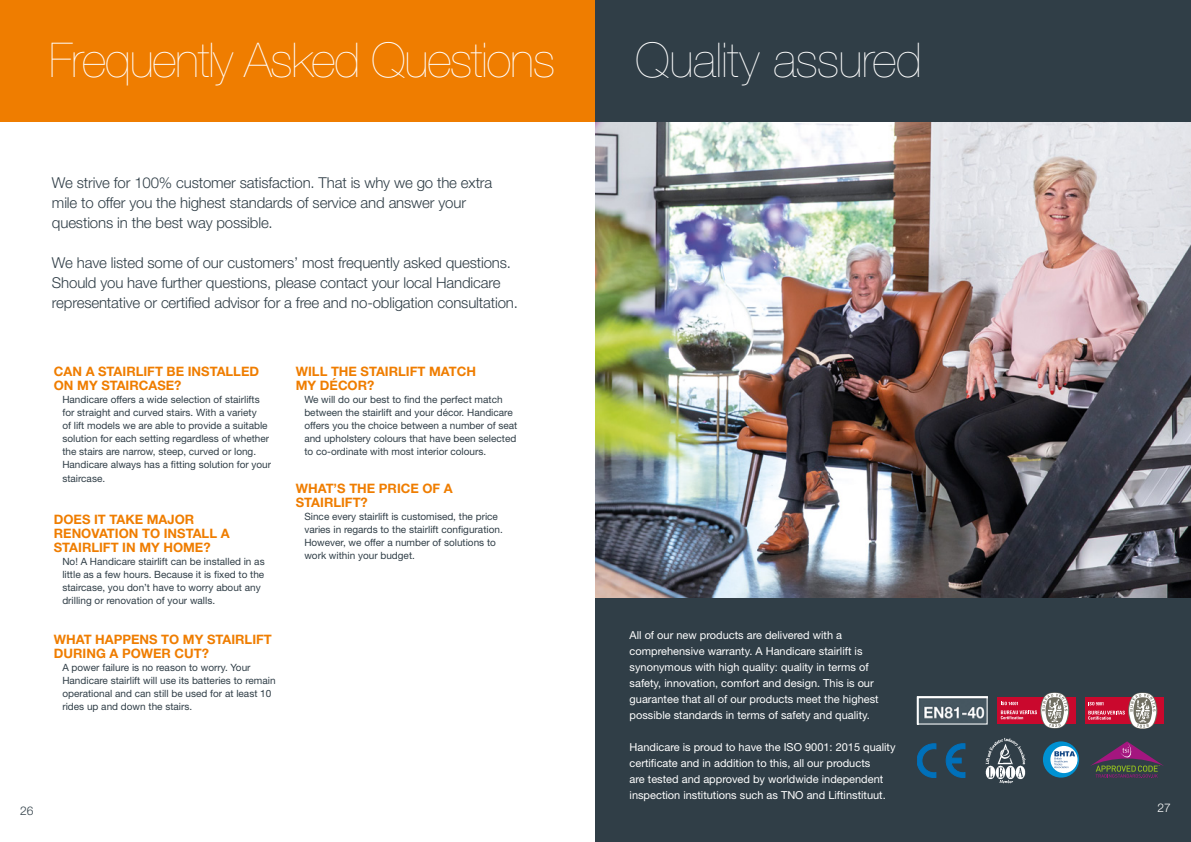
<style>
.page{position:relative;width:1191px;height:842px;background:#fff}
.page>*{position:absolute;margin:0;border:0;box-sizing:border-box;transform-origin:0 0}
.t1{font:200 48px "Helvetica Neue LT Std";letter-spacing:-.025em;color:#fff}
.t2{font:300 15px/20px "Helvetica Neue LT Std";letter-spacing:-.01em;color:#303e47}
.t3{font:700 13px/14px "Helvetica Neue LT Std";color:#ef7d00}
.t4{font:300 12px "Helvetica Neue LT Std";color:#303e47}
.t5{font:300 12px "Helvetica Neue LT Std";color:#fff}
.t6{font:11px/16px "Helvetica Neue LT Std";color:#fff}
.t7{font:10px/13px "Helvetica Neue LT Std";color:#303e47}
</style>
<div class="page">
<div style="left:0;top:0;width:595px;height:122px;background:#ef7d00"></div>
<img style="left:595px;top:122px;width:596px;height:476px">
<div style="left:595px;top:598px;width:596px;height:244px;background:#303e47"></div>
<div style="left:595px;top:0;width:596px;height:122px;background:#303e47"></div>
<div style="left:997px;top:697px;width:78px;height:27px;background:#ca082d"></div>
<svg style="left:1000px;top:692px;width:69px;height:36px"></svg>
<div style="left:1085px;top:697px;width:79px;height:27px;background:#ca082d"></div>
<svg style="left:1088px;top:692px;width:69px;height:37px"></svg>
<svg style="left:946px;top:744px;width:19px;height:34px"></svg>
<svg style="left:917px;top:744px;width:19px;height:34px"></svg>
<img style="left:919px;top:699px;width:66px;height:23px">
<div style="left:917px;top:697px;width:70px;height:27px;border:1px solid #fff"></div>
<svg style="left:1090px;top:741px;width:74px;height:37px"></svg>
<svg style="left:1043px;top:741px;width:36px;height:37px"></svg>
<img style="left:985px;top:727px;width:49px;height:57px">
<h1 class="t1" style="left:49px;top:32px;width:508px">Frequently Asked Questions</h1>
<h2 class="t2" style="left:52px;top:173px;width:442px">We strive for 100% customer satisfaction. That is why we go the extra mile to offer you the highest standards of service and answer your questions in the best way possible.</h2>
<h2 class="t2" style="left:52px;top:253px;width:467px">We have listed some of our customers’ most frequently asked questions.<br>Should you have further questions, please contact your local Handicare representative or certified advisor for a free and no-obligation consultation.</h2>
<h3 class="t3" style="left:54px;top:364px;width:207px">CAN A STAIRLIFT BE INSTALLED<br>ON MY STAIRCASE?</h3>
<p class="t7" style="left:62px;top:393px;width:210px">Handicare offers a wide selection of stairlifts for straight and curved stairs. With a variety<br>of lift models we are able to provide a suitable solution for each setting regardless of whether the stairs are narrow, steep, curved or long.<br>Handicare always has a fitting solution for your</p>
<p class="t7" style="left:62px;top:472px;width:44px">staircase.</p>
<h3 class="t3" style="left:54px;top:512px;width:177px">DOES IT TAKE MAJOR<br>RENOVATION TO INSTALL A<br>STAIRLIFT IN MY HOME?</h3>
<p class="t7" style="left:62px;top:555px;width:204px">No! A Handicare stairlift can be installed in as little as a few hours. Because it is fixed to the staircase, you don’t have to worry about any drilling or renovation of your walls.</p>
<h3 class="t3" style="left:54px;top:632px;width:219px">WHAT HAPPENS TO MY STAIRLIFT<br>DURING A POWER CUT?</h3>
<p class="t7" style="left:62px;top:661px;width:215px">A power failure is no reason to worry. Your Handicare stairlift will use its batteries to remain operational and can still be used for at least 10 rides up and down the stairs.</p>
<h3 class="t3" style="left:296px;top:364px;width:182px">WILL THE STAIRLIFT MATCH<br>MY DÉCOR?</h3>
<p class="t7" style="left:304px;top:393px;width:214px">We will do our best to find the perfect match between the stairlift and your décor. Handicare offers you the choice between a number of seat and upholstery colours that have been selected to co-ordinate with most interior colours.</p>
<h3 class="t3" style="left:296px;top:481px;width:158px">WHAT’S THE PRICE OF A<br>STAIRLIFT?</h3>
<p class="t7" style="left:304px;top:510px;width:200px">Since every stairlift is customised, the price varies in regards to the stairlift configuration.<br>However, we offer a number of solutions to work within your budget.</p>
<h1 class="t1" style="left:635px;top:32px;width:288px">Quality assured</h1>
<p class="t6" style="left:629px;top:627px;width:250px">All of our new products are delivered with a comprehensive warranty. A Handicare stairlift is synonymous with high quality: quality in terms of safety, innovation, comfort and design. This is our guarantee that all of our products meet the highest possible standards in terms of safety and quality.</p>
<p class="t6" style="left:629px;top:739px;width:267px">Handicare is proud to have the ISO 9001: 2015 quality certificate and in addition to this, all our products<br>are tested and approved by worldwide independent inspection institutions such as TNO and Liftinstituut.</p>
<p class="t4" style="left:20px;top:803px;width:15px">26</p>
<p class="t5" style="left:1157px;top:801px;width:15px">27</p>
</div>
